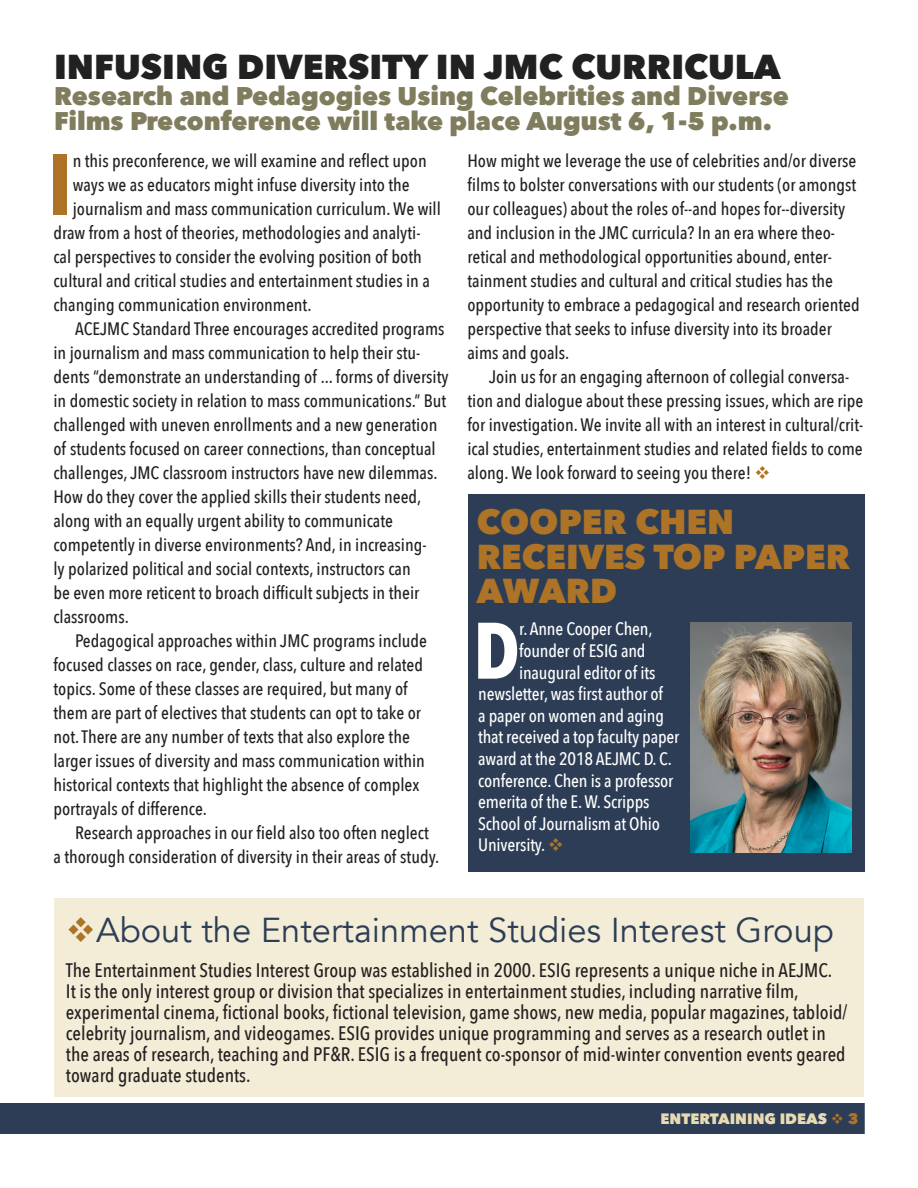
<style>
.page{position:relative;width:918px;height:1188px;background:#fff}
.page>*{position:absolute;margin:0;border:0;box-sizing:border-box;transform-origin:0 0}
.x_msonormal{font:700 85.8px "Avenir Next Condensed";color:#ad7326}
.t1{font:700 79.05px "Avenir Next Condensed";color:#fff}
.t2{font:34.5px "Avenir";color:#2c3d55}
.t3{font:800 34.5px/34.5px "Avenir Next";color:#ad7326}
.t4{font:800 34.5px "Avenir Next";color:#212121}
.t5{font:800 25.5px/25.5px "Avenir Next";color:#7f7d5d}
.t6{font:500 19.5px/21px "Avenir Next Condensed";color:#231f20}
.x_msonormal-2{font:500 18px/24px "Avenir Next Condensed";color:#212121}
.t7{font:500 18px "Avenir Next Condensed";letter-spacing:-.01em;color:#fff}
.t8{font:800 15px "Avenir Next";color:#e8dbb3}
.s1{color:#ad7326}
</style>
<div class="page">
<div style="left:0;top:1103px;width:865px;height:31px;background:#2c3d55"></div>
<div style="left:54px;top:899px;width:810px;height:198px;background:#f3ecd6"></div>
<div style="left:468px;top:495px;width:396px;height:377px;background:#2c3d55"></div>
<img style="left:690px;top:623px;width:162px;height:230px">
<p class="t4" style="left:54px;top:46px;width:728px">INFUSING DIVERSITY IN JMC CURRICULA</p>
<p class="t5" style="left:54px;top:83px;width:736px">Research and Pedagogies Using Celebrities and Diverse<br>Films Preconference will take place August 6, 1-5 p.m.</p>
<p class="x_msonormal" style="left:48px;top:132px;width:26px">I</p>
<p class="x_msonormal-2" style="left:73px;top:148px;width:356px">n this preconference, we will examine and reflect upon</p>
<p class="x_msonormal-2" style="left:467px;top:148px;width:394px">How might we leverage the use of celebrities and/or diverse films to bolster conversations with our students (or amongst our colleagues) about the roles of--and hopes for--diversity and inclusion in the JMC curricula? In an era where theo&shy;retical and methodological opportunities abound, enter&shy;tainment studies and cultural and critical studies has the opportunity to embrace a pedagogical and research oriented perspective that seeks to infuse diversity into its broader aims and goals.</p>
<p class="x_msonormal-2" style="left:467px;top:364px;width:398px;text-indent:22px">Join us for an engaging afternoon of collegial conversa&shy;tion and dialogue about these pressing issues, which are ripe for investigation. We invite all with an interest in cultural/crit&shy;ical studies, entertainment studies and related fields to come along. We look forward to seeing you there! <span class="s1">❖</span></p>
<p class="x_msonormal-2" style="left:73px;top:172px;width:339px">ways we as educators might infuse diversity into the</p>
<p class="x_msonormal-2" style="left:73px;top:196px;width:370px">journalism and mass communication curriculum. We will</p>
<p class="x_msonormal-2" style="left:53px;top:220px;width:369px">draw from a host of theories, methodologies and analyti-</p>
<p class="x_msonormal-2" style="left:53px;top:244px;width:370px">cal perspectives to consider the evolving position of both</p>
<p class="x_msonormal-2" style="left:53px;top:268px;width:378px">cultural and critical studies and entertainment studies in a</p>
<p class="x_msonormal-2" style="left:53px;top:292px;width:260px">changing communication environment.</p>
<p class="x_msonormal-2" style="left:53px;top:316px;width:397px;text-indent:22px">ACEJMC Standard Three encourages accredited programs in journalism and mass communication to help their stu&shy;dents “demonstrate an understanding of ... forms of diversity in domestic society in relation to mass communications.” But challenged with uneven enrollments and a new generation of students focused on career connections, than conceptual challenges, JMC classroom instructors have new dilemmas.<br>How do they cover the applied skills their students need, along with an equally urgent ability to communicate competently in diverse environments? And, in increasing-<br>ly polarized political and social contexts, instructors can<br>be even more reticent to broach difficult subjects in their classrooms.</p>
<p class="x_msonormal-2" style="left:53px;top:628px;width:375px;text-indent:22px">Pedagogical approaches within JMC programs include focused classes on race, gender, class, culture and related topics. Some of these classes are required, but many of them are part of electives that students can opt to take or not. There are any number of texts that also explore the larger issues of diversity and mass communication within historical contexts that highlight the absence of complex portrayals of difference.</p>
<p class="x_msonormal-2" style="left:53px;top:820px;width:387px;text-indent:22px">Research approaches in our field also too often neglect a thorough consideration of diversity in their areas of study.</p>
<p class="t3" style="left:477px;top:505px;width:375px">COOPER CHEN<br>RECEIVES TOP PAPER<br>AWARD</p>
<p class="t1" style="left:473px;top:602px;width:48px">D</p>
<p class="t7" style="left:519px;top:618px;width:135px">r. Anne Cooper Chen,</p>
<p class="t7" style="left:519px;top:640px;width:128px">founder of ESIG and</p>
<p class="t7" style="left:519px;top:661px;width:138px">inaugural editor of its</p>
<p class="t7" style="left:478px;top:683px;width:186px">newsletter, was first author of</p>
<p class="t7" style="left:478px;top:705px;width:187px">a paper on women and aging</p>
<p class="t7" style="left:478px;top:726px;width:203px">that received a top faculty paper</p>
<p class="t7" style="left:478px;top:748px;width:195px">award at the 2018 AEJMC D. C.</p>
<p class="t7" style="left:478px;top:769px;width:197px">conference. Chen is a professor</p>
<p class="t7" style="left:478px;top:791px;width:173px">emerita of the E. W. Scripps</p>
<p class="t7" style="left:478px;top:813px;width:183px">School of Journalism at Ohio</p>
<p class="t7" style="left:478px;top:834px;width:87px">University. <span class="s1">❖</span></p>
<p class="t2" style="left:66px;top:910px;width:770px"><span class="s1">❖</span>About the Entertainment Studies Interest Group</p>
<p class="t6" style="left:66px;top:960px;width:783px">The Entertainment Studies Interest Group was established in 2000. ESIG represents a unique niche in AEJMC.<br>It is the only interest group or division that specializes in entertainment studies, including narrative film, experimental cinema, fictional books, fictional television, game shows, new media, popular magazines, tabloid/ celebrity journalism, and videogames. ESIG provides unique programming and serves as a research outlet in the areas of research, teaching and PF&amp;R. ESIG is a frequent co-sponsor of mid-winter convention events geared toward graduate students.</p>
<p class="t8" style="left:660px;top:1109px;width:199px">ENTERTAINING IDEAS <span class="s1">❖ 3</span></p>
</div>
